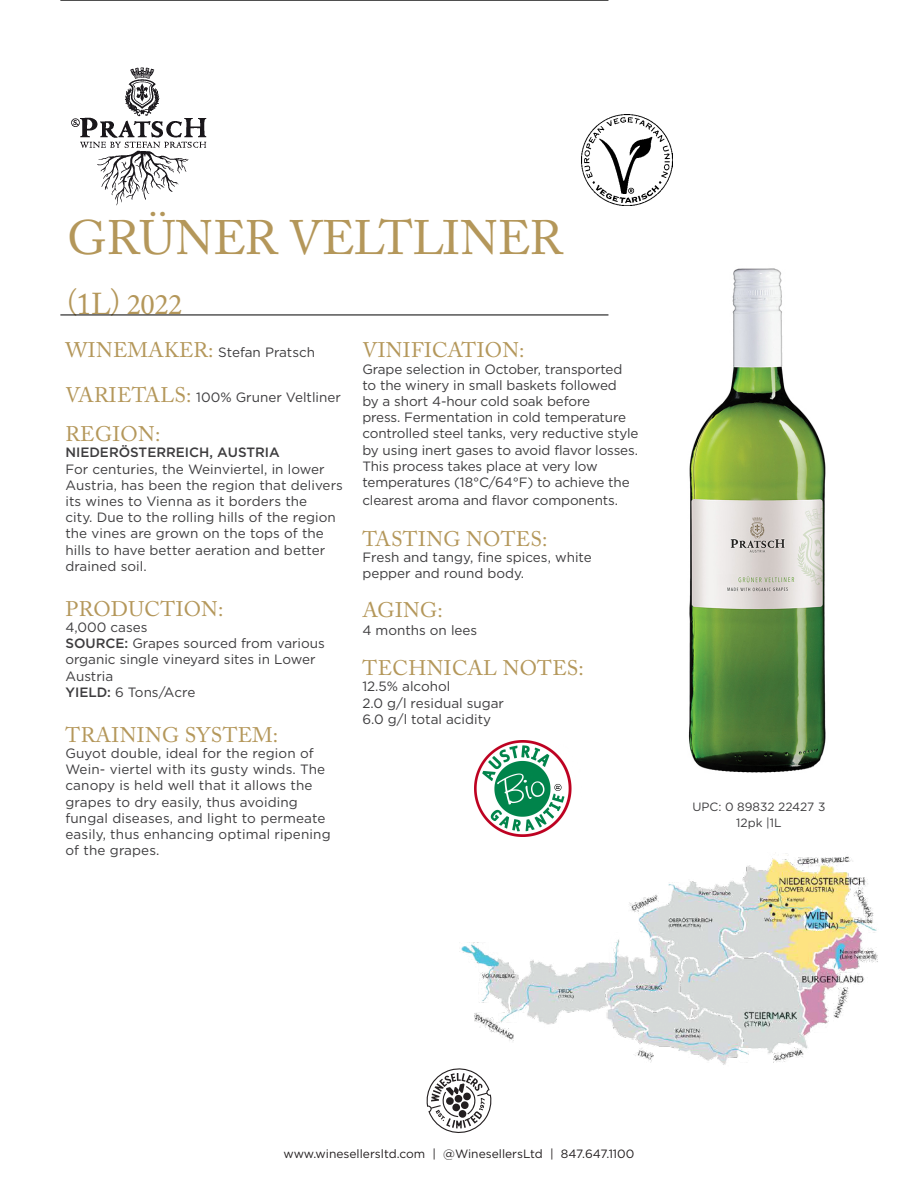
<style>
.page{position:relative;width:918px;height:1188px;background:#fff}
.page>*{position:absolute;margin:0;border:0;box-sizing:border-box;transform-origin:0 0}
.t1{font:48px "Adobe Caslon Pro";letter-spacing:-.005em;color:#b4975a}
.t2{font:30px "Adobe Caslon Pro";color:#b4975a}
.t3{font:21px "Adobe Caslon Pro";letter-spacing:.015em;color:#b4975a}
.t4{font:13.5px/16.2px "Gotham";color:#3d3c3e}
.t5{font:500 13.5px "Gotham";color:#3d3c3e}
.t6{font:12px "Gotham";color:#231f20}
.t7{font:12px/16.5px "Gotham";color:#3d3c3e;text-align:center}
.s1{font-family:"Minion Pro"}
.s2{font-family:"Adobe Caslon Pro";font-size:21px;color:#b4975a}
.s3{font-weight:500}
</style>
<div class="page">
<img style="left:72px;top:68px;width:135px;height:138px">
<img style="left:461px;top:853px;width:417px;height:212px">
<hr style="left:60px;top:0;width:548px;height:1px;background:#000">
<hr style="left:60px;top:315px;width:548px;height:1px;background:#000">
<img style="left:582px;top:115px;width:91px;height:91px">
<img style="left:475px;top:740px;width:97px;height:97px">
<img style="left:688px;top:268px;width:138px;height:505px">
<svg style="left:426px;top:1068px;width:66px;height:65px"></svg>
<h1 class="t1" style="left:67px;top:209px;width:497px">GRÜNER VELTLINER</h1>
<h2 class="t2" style="left:67px;top:286px;width:117px">(1L) <span class="s1">2022</span></h2>
<h3 class="t3" style="left:363px;top:338px;width:164px">VINIFICATION:</h3>
<p class="t4" style="left:362px;top:361px;width:278px">Grape selection in October, transported to the winery in small baskets followed<br>by a short 4-hour cold soak before<br>press. Fermentation in cold temperature controlled steel tanks, very reductive style by using inert gases to avoid flavor losses.<br>This process takes place at very low temperatures (18°C/64°F) to achieve the</p>
<p class="t4" style="left:362px;top:492px;width:257px">clearest aroma and flavor components.</p>
<h3 class="t3" style="left:363px;top:526px;width:186px">TASTING NOTES:</h3>
<p class="t4" style="left:362px;top:549px;width:231px">Fresh and tangy, fine spices, white pepper and round body.</p>
<h3 class="t3" style="left:363px;top:597px;width:82px">AGING:</h3>
<p class="t4" style="left:362px;top:622px;width:116px">4 months on lees</p>
<h3 class="t3" style="left:363px;top:656px;width:223px">TECHNICAL NOTES:</h3>
<p class="t4" style="left:362px;top:678px;width:143px">12.5% alcohol<br>2.0 g/l residual sugar<br>6.0 g/l total acidity</p>
<p class="t4" style="left:66px;top:344px;width:251px"><span class="s2">WINEMAKER:</span> Stefan Pratsch</p>
<p class="t4" style="left:66px;top:389px;width:277px"><span class="s2">VARIETALS:</span> 100% Gruner Veltliner</p>
<h3 class="t3" style="left:66px;top:422px;width:96px">REGION:</h3>
<p class="t5" style="left:65px;top:444px;width:216px">NIEDERÖSTERREICH, AUSTRIA</p>
<p class="t4" style="left:65px;top:460px;width:279px">For centuries, the Weinviertel, in lower Austria, has been the region that delivers its wines to Vienna as it borders the<br>city. Due to the rolling hills of the region the vines are grown on the tops of the hills to have better aeration and better drained soil.</p>
<h3 class="t3" style="left:66px;top:596px;width:159px">PRODUCTION:</h3>
<p class="t4" style="left:65px;top:619px;width:261px">4,000 cases<br><span class="s3">SOURCE:</span> Grapes sourced from various organic single vineyard sites in Lower<br>Austria<br><span class="s3">YIELD:</span> 6 Tons/Acre</p>
<h3 class="t3" style="left:66px;top:722px;width:214px">TRAINING SYSTEM:</h3>
<p class="t4" style="left:65px;top:745px;width:267px">Guyot double, ideal for the region of Wein- viertel with its gusty winds. The canopy is held well that it allows the grapes to dry easily, thus avoiding fungal diseases, and light to permeate easily, thus enhancing optimal ripening of the grapes.</p>
<p class="t7" style="left:692px;top:798px;width:135px">UPC: 0 89832 22427 3<br>12pk |1L</p>
<p class="t6" style="left:284px;top:1147px;width:352px">www.winesellersltd.com | @WinesellersLtd | 847.647.1100</p>
</div>
